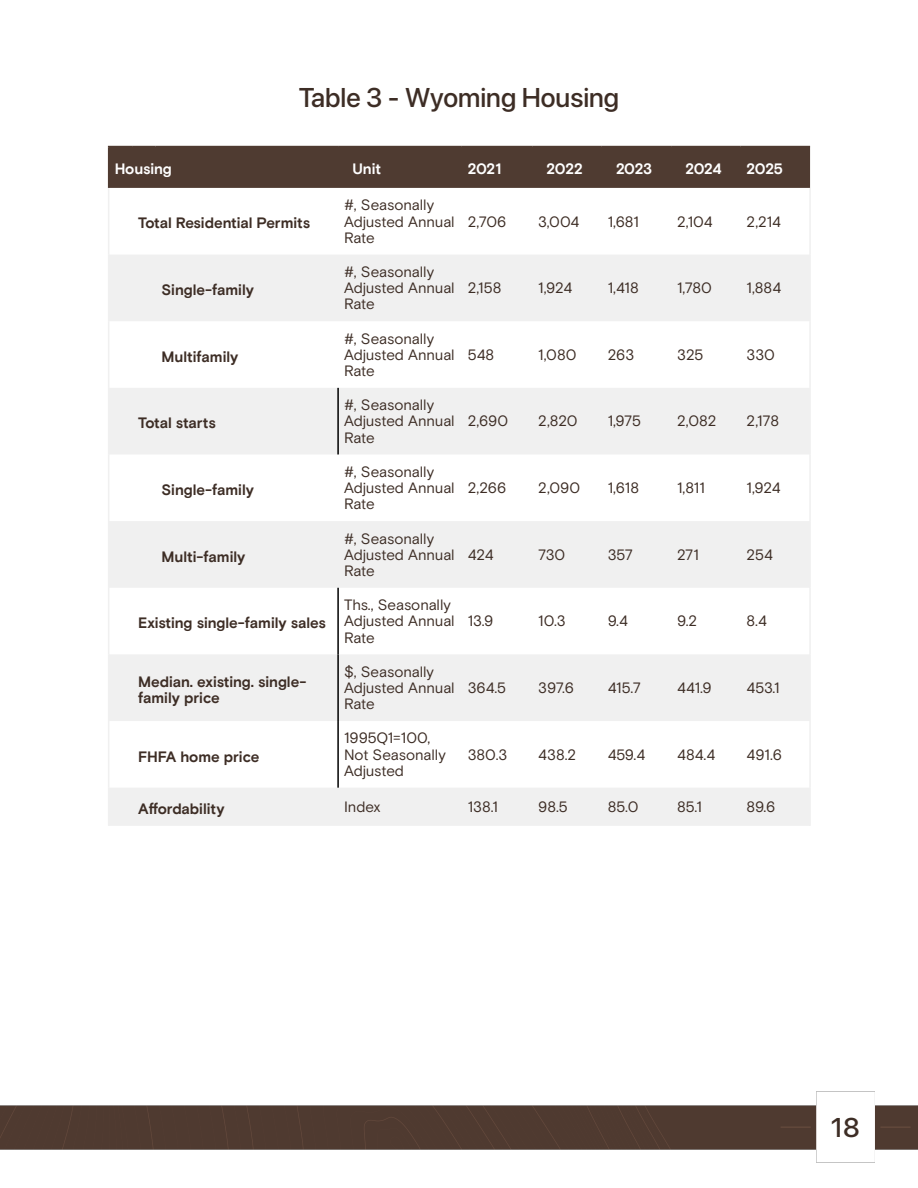
<style>
.page{position:relative;width:918px;height:1188px;background:#fff}
.page>*{position:absolute;margin:0;border:0;box-sizing:border-box;transform-origin:0 0}
.t1{font:500 27px "SF Pro Display";color:#3d2d25}
.t2{font:15px/16.2px "Basis Grotesque Pro";letter-spacing:-.01em;color:#3d2d25}
.t3{font:700 15px/16.2px "Basis Grotesque Pro";color:#3d2d25}
.t4{font:700 15px "Basis Grotesque Pro";letter-spacing:-.015em;color:#fff}
</style>
<div class="page">
<img style="left:0;top:1091px;width:918px;height:72px">
<svg style="left:109px;top:255px;width:700px;height:571px;fill:#f0f0f0"></svg>
<div style="left:108px;top:146px;width:702px;height:42px;background:#4f3b31"></div>
<hr style="left:156px;top:146px;width:182px;height:1px;background:#4f3b31">
<hr style="left:338px;top:146px;width:124px;height:1px;background:#4f3b31">
<hr style="left:462px;top:146px;width:70px;height:1px;background:#4f3b31">
<hr style="left:532px;top:146px;width:70px;height:1px;background:#4f3b31">
<hr style="left:602px;top:146px;width:69px;height:1px;background:#4f3b31">
<hr style="left:671px;top:146px;width:70px;height:1px;background:#4f3b31">
<hr style="left:741px;top:146px;width:69px;height:1px;background:#4f3b31">
<hr style="left:108px;top:188px;width:1px;height:67px;background:#f0f0f0">
<hr style="left:108px;top:255px;width:1px;height:66px;background:#f0f0f0">
<hr style="left:108px;top:321px;width:1px;height:67px;background:#f0f0f0">
<hr style="left:108px;top:388px;width:1px;height:66px;background:#f0f0f0">
<hr style="left:108px;top:454px;width:1px;height:67px;background:#f0f0f0">
<hr style="left:108px;top:521px;width:1px;height:67px;background:#f0f0f0">
<hr style="left:108px;top:588px;width:1px;height:66px;background:#f0f0f0">
<hr style="left:108px;top:654px;width:1px;height:67px;background:#f0f0f0">
<hr style="left:108px;top:721px;width:1px;height:67px;background:#f0f0f0">
<hr style="left:108px;top:788px;width:1px;height:38px;background:#f0f0f0">
<hr style="left:337px;top:388px;width:2px;height:66px;background:#000">
<hr style="left:337px;top:588px;width:2px;height:66px;background:#000">
<hr style="left:337px;top:654px;width:2px;height:67px;background:#000">
<hr style="left:337px;top:721px;width:2px;height:67px;background:#000">
<hr style="left:809px;top:188px;width:2px;height:67px;background:#f0f0f0">
<hr style="left:809px;top:255px;width:2px;height:66px;background:#f0f0f0">
<hr style="left:809px;top:321px;width:2px;height:67px;background:#f0f0f0">
<hr style="left:809px;top:388px;width:2px;height:66px;background:#f0f0f0">
<hr style="left:809px;top:454px;width:2px;height:67px;background:#f0f0f0">
<hr style="left:809px;top:521px;width:2px;height:67px;background:#f0f0f0">
<hr style="left:809px;top:588px;width:2px;height:66px;background:#f0f0f0">
<hr style="left:809px;top:654px;width:2px;height:67px;background:#f0f0f0">
<hr style="left:809px;top:721px;width:2px;height:67px;background:#f0f0f0">
<hr style="left:809px;top:788px;width:2px;height:38px;background:#f0f0f0">
<p class="t1" style="left:299px;top:82px;width:322px">Table 3 - Wyoming Housing</p>
<p class="t4" style="left:115px;top:160px;width:59px">Housing</p>
<p class="t4" style="left:352px;top:160px;width:30px">Unit</p>
<p class="t4" style="left:468px;top:160px;width:35px">2021</p>
<p class="t4" style="left:547px;top:160px;width:38px">2022</p>
<p class="t4" style="left:616px;top:160px;width:38px">2023</p>
<p class="t4" style="left:685px;top:160px;width:38px">2024</p>
<p class="t4" style="left:747px;top:160px;width:38px">2025</p>
<p class="t3" style="left:138px;top:216px;width:173px">Total Residential Permits</p>
<p class="t3" style="left:162px;top:282px;width:94px">Single-family</p>
<p class="t3" style="left:162px;top:349px;width:78px">Multifamily</p>
<p class="t3" style="left:138px;top:416px;width:79px">Total starts</p>
<p class="t3" style="left:162px;top:482px;width:94px">Single-family</p>
<p class="t3" style="left:162px;top:549px;width:85px">Multi-family</p>
<p class="t3" style="left:138px;top:616px;width:189px">Existing single-family sales</p>
<p class="t2" style="left:344px;top:197px;width:112px">#, Seasonally<br>Adjusted Annual<br>Rate</p>
<p class="t2" style="left:344px;top:264px;width:112px">#, Seasonally<br>Adjusted Annual<br>Rate</p>
<p class="t2" style="left:344px;top:331px;width:112px">#, Seasonally<br>Adjusted Annual<br>Rate</p>
<p class="t2" style="left:344px;top:397px;width:112px">#, Seasonally<br>Adjusted Annual<br>Rate</p>
<p class="t2" style="left:344px;top:464px;width:112px">#, Seasonally<br>Adjusted Annual<br>Rate</p>
<p class="t2" style="left:344px;top:531px;width:112px">#, Seasonally<br>Adjusted Annual<br>Rate</p>
<p class="t2" style="left:344px;top:597px;width:112px">Ths., Seasonally<br>Adjusted Annual<br>Rate</p>
<p class="t3" style="left:138px;top:674px;width:170px">Median. existing. single&shy;family price</p>
<p class="t2" style="left:344px;top:664px;width:112px">$, Seasonally<br>Adjusted Annual<br>Rate</p>
<p class="t3" style="left:138px;top:749px;width:123px">FHFA home price</p>
<p class="t2" style="left:344px;top:730px;width:103px">1995Q1=100,<br>Not Seasonally<br>Adjusted</p>
<p class="t2" style="left:468px;top:214px;width:40px">2,706</p>
<p class="t2" style="left:538px;top:214px;width:43px">3,004</p>
<p class="t2" style="left:608px;top:214px;width:33px">1,681</p>
<p class="t2" style="left:677px;top:214px;width:37px">2,104</p>
<p class="t2" style="left:747px;top:214px;width:36px">2,214</p>
<p class="t2" style="left:468px;top:280px;width:35px">2,158</p>
<p class="t2" style="left:538px;top:280px;width:35px">1,924</p>
<p class="t2" style="left:608px;top:280px;width:32px">1,418</p>
<p class="t2" style="left:677px;top:280px;width:36px">1,780</p>
<p class="t2" style="left:747px;top:280px;width:36px">1,884</p>
<p class="t2" style="left:468px;top:347px;width:28px">548</p>
<p class="t2" style="left:538px;top:347px;width:40px">1,080</p>
<p class="t2" style="left:608px;top:347px;width:28px">263</p>
<p class="t2" style="left:677px;top:347px;width:28px">325</p>
<p class="t2" style="left:747px;top:347px;width:30px">330</p>
<p class="t2" style="left:468px;top:413px;width:42px">2,690</p>
<p class="t2" style="left:538px;top:413px;width:41px">2,820</p>
<p class="t2" style="left:608px;top:413px;width:35px">1,975</p>
<p class="t2" style="left:677px;top:413px;width:41px">2,082</p>
<p class="t2" style="left:747px;top:413px;width:34px">2,178</p>
<p class="t2" style="left:468px;top:480px;width:40px">2,266</p>
<p class="t2" style="left:538px;top:480px;width:43px">2,090</p>
<p class="t2" style="left:608px;top:480px;width:33px">1,618</p>
<p class="t2" style="left:677px;top:480px;width:29px">1,811</p>
<p class="t2" style="left:747px;top:480px;width:35px">1,924</p>
<p class="t2" style="left:468px;top:547px;width:27px">424</p>
<p class="t2" style="left:538px;top:547px;width:29px">730</p>
<p class="t2" style="left:608px;top:547px;width:27px">357</p>
<p class="t2" style="left:677px;top:547px;width:23px">271</p>
<p class="t2" style="left:747px;top:547px;width:28px">254</p>
<p class="t2" style="left:468px;top:613px;width:27px">13.9</p>
<p class="t2" style="left:538px;top:613px;width:29px">10.3</p>
<p class="t2" style="left:608px;top:613px;width:22px">9.4</p>
<p class="t2" style="left:677px;top:613px;width:22px">9.2</p>
<p class="t2" style="left:747px;top:613px;width:22px">8.4</p>
<p class="t2" style="left:468px;top:680px;width:40px">364.5</p>
<p class="t2" style="left:538px;top:680px;width:37px">397.6</p>
<p class="t2" style="left:608px;top:680px;width:35px">415.7</p>
<p class="t2" style="left:677px;top:680px;width:36px">441.9</p>
<p class="t2" style="left:747px;top:680px;width:35px">453.1</p>
<p class="t2" style="left:468px;top:747px;width:41px">380.3</p>
<p class="t2" style="left:538px;top:747px;width:40px">438.2</p>
<p class="t2" style="left:608px;top:747px;width:39px">459.4</p>
<p class="t2" style="left:677px;top:747px;width:40px">484.4</p>
<p class="t2" style="left:747px;top:747px;width:37px">491.6</p>
<p class="t3" style="left:138px;top:801px;width:88px">Affordability</p>
<p class="t2" style="left:344px;top:799px;width:38px">Index</p>
<p class="t2" style="left:468px;top:799px;width:32px">138.1</p>
<p class="t2" style="left:538px;top:799px;width:31px">98.5</p>
<p class="t2" style="left:608px;top:799px;width:32px">85.0</p>
<p class="t2" style="left:677px;top:799px;width:26px">85.1</p>
<p class="t2" style="left:747px;top:799px;width:30px">89.6</p>
<p class="t1" style="left:831px;top:1112px;width:30px">18</p>
</div>
